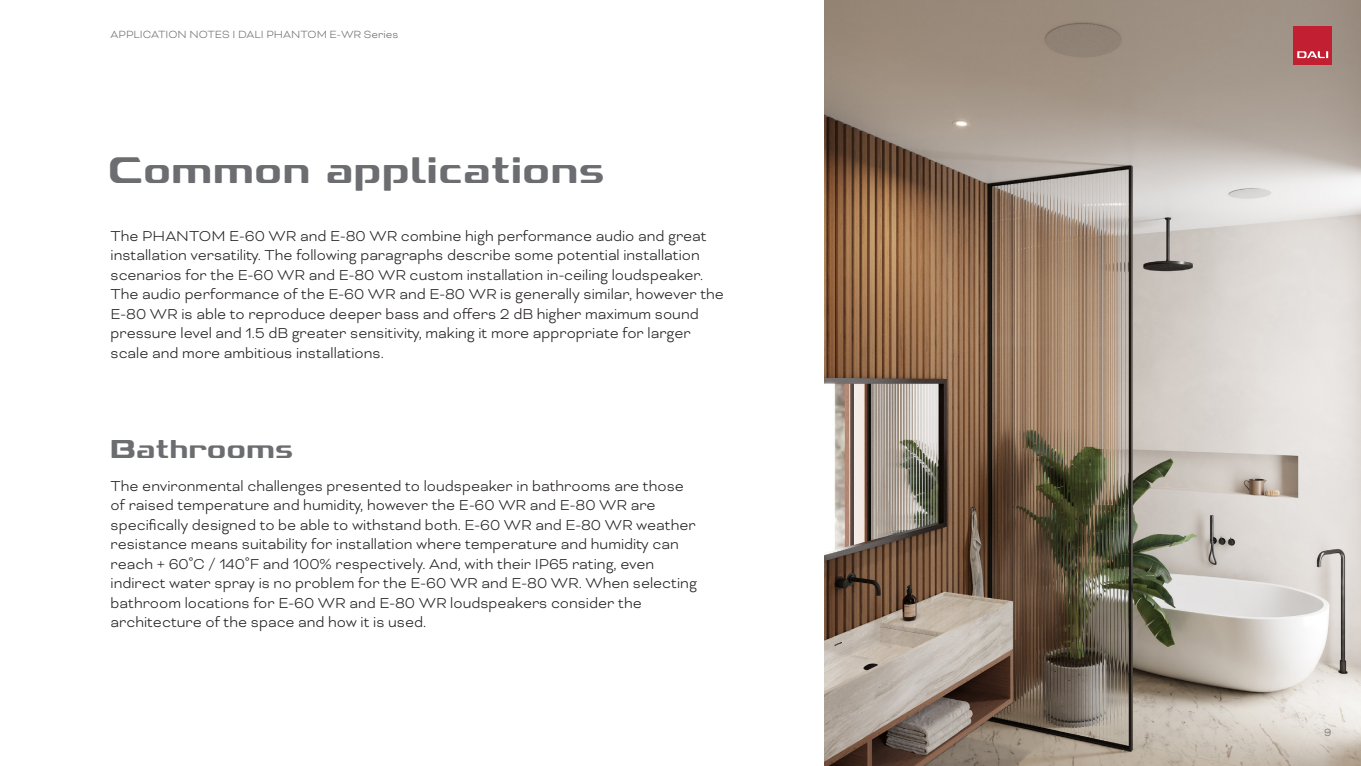
<style>
.page{position:relative;width:1361px;height:766px;background:#fff}
.page>*{position:absolute;margin:0;border:0;box-sizing:border-box;transform-origin:0 0}
._1_Heading_Style{font:700 45px "Dali Font 2";color:#6c6d70}
._2_Heading_Style{font:700 31.5px "Dali Font 2";color:#6c6d70}
.Body{font:300 16.5px/19.5px "Bicyclette";color:#231f20}
.t1{font:300 12px "Bicyclette";color:#6c6d70}
</style>
<div class="page">
<img style="left:824px;top:0;width:537px;height:765px">
<div style="left:1294px;top:26px;width:38px;height:38px;background:#c21f32"></div>
<svg style="left:1297px;top:51px;width:31px;height:7px"></svg>
<p class="t1" style="left:111px;top:27px;width:289px">APPLICATION NOTES I DALI PHANTOM E-WR Series</p>
<p class="_1_Heading_Style" style="left:108px;top:147px;width:498px">Common applications</p>
<p class="Body" style="left:111px;top:226px;width:615px">The PHANTOM E-60 WR and E-80 WR combine high performance audio and great installation versatility. The following paragraphs describe some potential installation scenarios for the E-60 WR and E-80 WR custom installation in-ceiling loudspeaker.<br>The audio performance of the E-60 WR and E-80 WR is generally similar, however the E-80 WR is able to reproduce deeper bass and offers 2 dB higher maximum sound pressure level and 1.5 dB greater sensitivity, making it more appropriate for larger scale and more ambitious installations.</p>
<p class="_2_Heading_Style" style="left:111px;top:433px;width:184px">Bathrooms</p>
<p class="Body" style="left:111px;top:475px;width:588px">The environmental challenges presented to loudspeaker in bathrooms are those of raised temperature and humidity, however the E-60 WR and E-80 WR are specifically designed to be able to withstand both. E-60 WR and E-80 WR weather resistance means suitability for installation where temperature and humidity can reach + 60˚C / 140˚F and 100% respectively. And, with their IP65 rating, even indirect water spray is no problem for the E-60 WR and E-80 WR. When selecting bathroom locations for E-60 WR and E-80 WR loudspeakers consider the architecture of the space and how it is used.</p>
<p class="t1" style="left:1324px;top:725px;width:9px">9</p>
</div>
